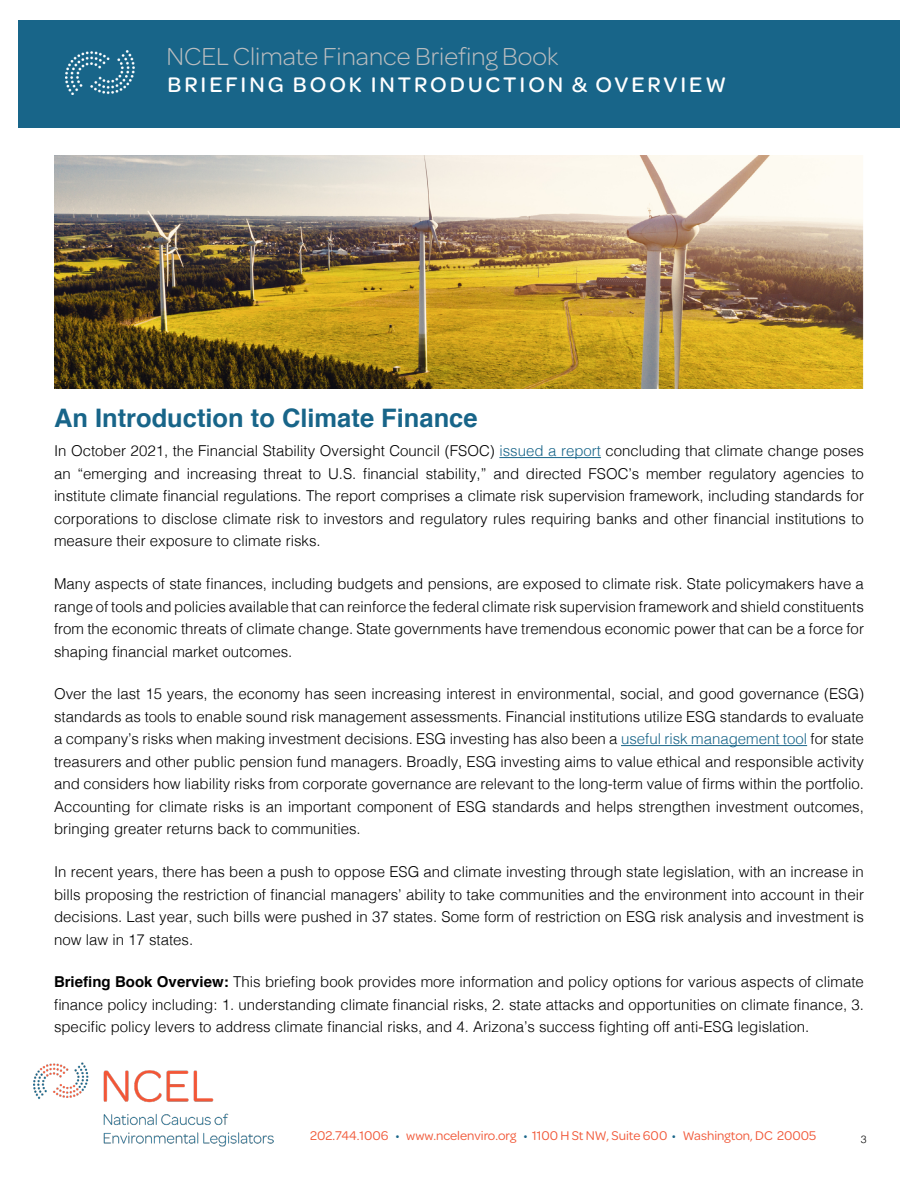
<style>
.page{position:relative;width:918px;height:1188px;background:#fff}
.page>*{position:absolute;margin:0;border:0;box-sizing:border-box;transform-origin:0 0}
.t1{font:300 26.25px "Omnes";color:#bcbec0}
.t2{font:700 25.5px "Helvetica";color:#186589}
.t3{font:500 22.5px "Omnes";letter-spacing:.13em;color:#fff}
.t4{font:300 15px/22.5px "Helvetica";color:#000;text-align:justify}
.t5{font:13.5px "Omnes";color:#f15838}
.t6{font:300 10.5px "Helvetica";color:#000}
.s1{color:#186589}
.s2{font-weight:700}
</style>
<div class="page">
<div style="left:18px;top:20px;width:882px;height:108px;background:#186589"></div>
<img style="left:66px;top:51px;width:68px;height:44px">
<img style="left:34px;top:1063px;width:239px;height:84px">
<hr style="left:499px;top:457px;width:102px;height:1px;background:#186589">
<hr style="left:621px;top:745px;width:186px;height:1px;background:#186589">
<img style="left:54px;top:155px;width:810px;height:234px">
<h1 class="t1" style="left:167px;top:39px;width:393px">NCEL Climate Finance Briefing Book</h1>
<h3 class="t3" style="left:168px;top:69px;width:560px">BRIEFING BOOK INTRODUCTION &amp; OVERVIEW</h3>
<h2 class="t2" style="left:54px;top:398px;width:425px">An Introduction to Climate Finance</h2>
<p class="t4" style="left:54px;top:439px;width:812px">In October 2021, the Financial Stability Oversight Council (FSOC) <span class="s1">issued a report</span> concluding that climate change poses an “emerging and increasing threat to U.S. financial stability,” and directed FSOC’s member regulatory agencies to institute climate financial regulations. The report comprises a climate risk supervision framework, including standards for corporations to disclose climate risk to investors and regulatory rules requiring banks and other financial institutions to measure their exposure to climate risks.</p>
<p class="t4" style="left:54px;top:572px;width:811px">Many aspects of state finances, including budgets and pensions, are exposed to climate risk. State policymakers have a range of tools and policies available that can reinforce the federal climate risk supervision framework and shield constituents from the economic threats of climate change. State governments have tremendous economic power that can be a force for shaping financial market outcomes.</p>
<p class="t4" style="left:54px;top:682px;width:812px">Over the last 15 years, the economy has seen increasing interest in environmental, social, and good governance (ESG) standards as tools to enable sound risk management assessments. Financial institutions utilize ESG standards to evaluate a company’s risks when making investment decisions. ESG investing has also been a <span class="s1">useful risk management tool</span> for state treasurers and other public pension fund managers. Broadly, ESG investing aims to value ethical and responsible activity and considers how liability risks from corporate governance are relevant to the long-term value of firms within the portfolio.<br>Accounting for climate risks is an important component of ESG standards and helps strengthen investment outcomes, bringing greater returns back to communities.</p>
<p class="t4" style="left:54px;top:860px;width:812px">In recent years, there has been a push to oppose ESG and climate investing through state legislation, with an increase in bills proposing the restriction of financial managers’ ability to take communities and the environment into account in their decisions. Last year, such bills were pushed in 37 states. Some form of restriction on ESG risk analysis and investment is now law in 17 states.</p>
<p class="t4" style="left:54px;top:970px;width:811px"><span class="s2">Briefing Book Overview:</span> This briefing book provides more information and policy options for various aspects of climate finance policy including: 1. understanding climate financial risks, 2. state attacks and opportunities on climate finance, 3. specific policy levers to address climate financial risks, and 4. Arizona’s success fighting off anti-ESG legislation.</p>
<p class="t5" style="left:310px;top:1127px;width:508px">202.744.1006 <span class="s1">•</span> www.ncelenviro.org <span class="s1">•</span> 1100 H St NW, Suite 600 <span class="s1">•</span> Washington, DC 20005</p>
<p class="t6" style="left:861px;top:1130px;width:7px">3</p>
</div>
